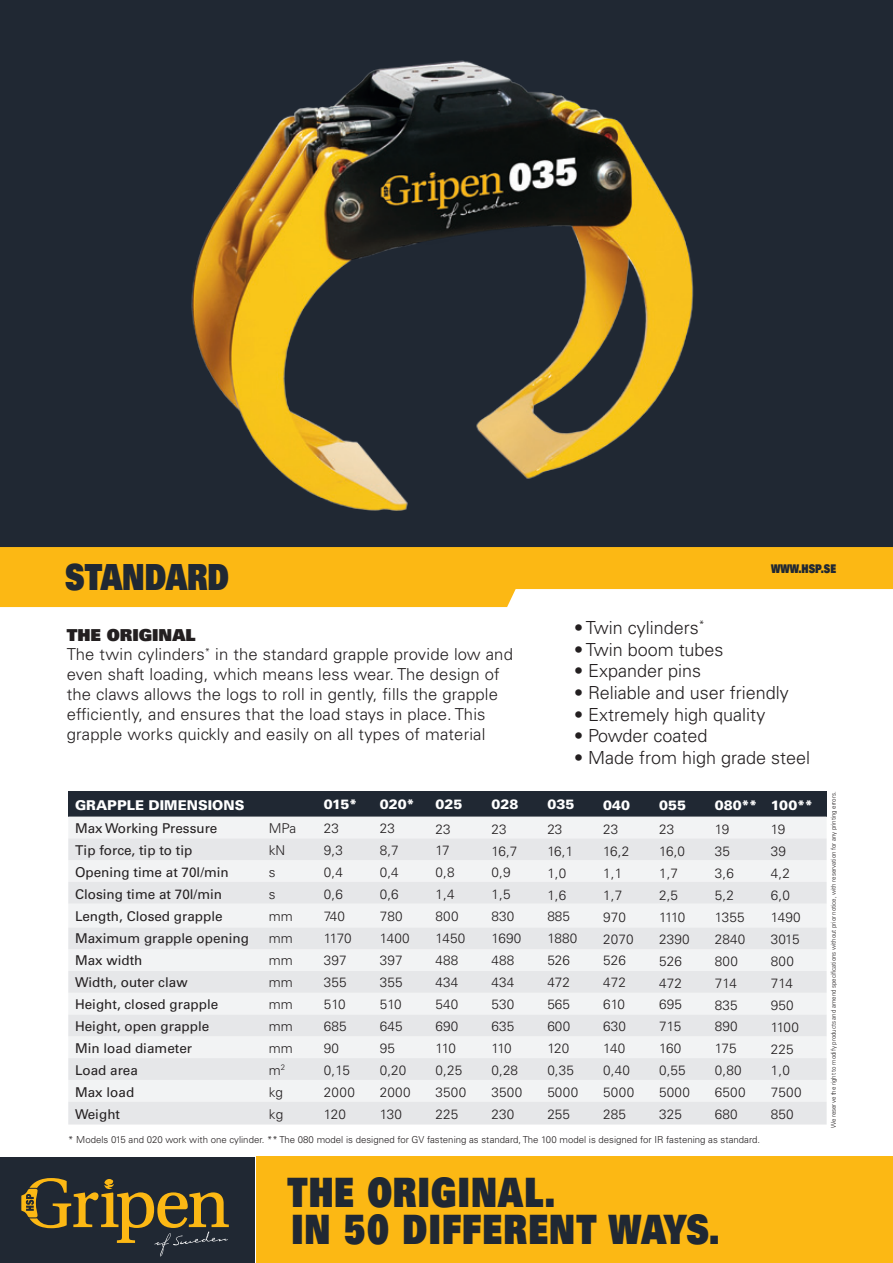
<style>
.page{position:relative;width:893px;height:1263px;background:#fff}
.page>*{position:absolute;margin:0;border:0;box-sizing:border-box;transform-origin:0 0}
.t1{font:40.5px/37.5px "Univers LT Std X Black";letter-spacing:.04em;color:#202833;scale:.77 1}
.t2{font:36px "Univers LT Std X Black";color:#202833;scale:.75 1}
.t3{font:300 18px "Univers LT Std";color:#231f20}
.t4{font:300 16.5px/19.8px "Univers LT Std";letter-spacing:.01em;color:#231f20}
.t5{font:16.5px "Univers LT Std X Black";color:#231f20}
.t6{font:300 13.5px/21.9px "Univers LT Std";letter-spacing:.01em;color:#231f20}
.t7{font:13.5px/21.9px "Univers LT Std";color:#231f20}
.t8{font:900 13.5px "Univers LT Std";color:#fff}
.t9{font:12px "Univers LT Std X Black";color:#202833;scale:.75 1}
.t10{font:300 9.6px "Univers LT Std";color:#231f20}
.t11{font:300 6.45px "Univers LT Std";letter-spacing:-.01em;color:#231f20;scale:.94 1}
</style>
<div class="page">
<div style="left:0;top:0;width:893px;height:570px;background:#202833"></div>
<svg style="left:0;top:547px;width:893px;height:60px;background:#fcc032"></svg>
<div style="left:0;top:1157px;width:255px;height:106px;background:#202833"></div>
<div style="left:257px;top:1157px;width:636px;height:106px;background:#fcb814"></div>
<svg style="left:21px;top:1178px;width:208px;height:78px"></svg>
<div style="left:68px;top:791px;width:759px;height:25px;background:#202833"></div>
<div style="left:68px;top:816px;width:759px;height:22px;background:#f2f3f4"></div>
<svg style="left:68px;top:838px;width:759px;height:286px;fill:#e6e7e9"></svg>
<img style="left:191px;top:60px;width:503px;height:450px">
<h2 class="t2" style="left:65px;top:554px;width:220px">STANDARD</h2>
<p class="t5" style="left:67px;top:624px;width:130px">THE ORIGINAL</p>
<p class="t4" style="left:67px;top:645px;width:448px">The twin cylinders<sup>*</sup> in the standard grapple provide low and even shaft loading, which means less wear. The design of the claws allows the logs to roll in gently, fills the grapple efficiently, and ensures that the load stays in place. This grapple works quickly and easily on all types of material</p>
<p class="t8" style="left:75px;top:796px;width:171px">GRAPPLE DIMENSIONS</p>
<p class="t7" style="left:75px;top:818px;width:176px">Max Working Pressure<br>Tip force, tip to tip<br>Opening time at 70l/min<br>Closing time at 70l/min<br>Length, Closed grapple<br>Maximum grapple opening<br>Max width<br>Width, outer claw<br>Height, closed grapple<br>Height, open grapple<br>Min load diameter<br>Load area<br>Max load<br>Weight</p>
<p class="t6" style="left:269px;top:818px;width:29px">MPa kN<br>s<br>s mm mm mm mm mm mm mm m<sup>2 </sup>kg kg</p>
<p class="t8" style="left:324px;top:796px;width:35px">015*</p>
<p class="t6" style="left:324px;top:818px;width:32px">23<br>9,3<br>0,4<br>0,6<br>740<br>1170<br>397<br>355<br>510<br>685<br>90<br>0,15<br>2000<br>120</p>
<p class="t8" style="left:380px;top:796px;width:36px">020*</p>
<p class="t6" style="left:380px;top:818px;width:32px">23<br>8,7<br>0,4<br>0,6<br>780<br>1400<br>397<br>355<br>510<br>645<br>95<br>0,20<br>2000<br>130</p>
<p class="t8" style="left:436px;top:796px;width:29px">025</p>
<p class="t6" style="left:436px;top:818px;width:32px">23<br>17<br>0,8<br>1,4<br>800<br>1450<br>488<br>434<br>540<br>690<br>110<br>0,25<br>3500<br>225</p>
<p class="t8" style="left:491px;top:796px;width:29px">028</p>
<p class="t6" style="left:491px;top:818px;width:32px">23<br>16,7<br>0,9<br>1,5<br>830<br>1690<br>488<br>434<br>530<br>635<br>110<br>0,28<br>3500<br>230</p>
<p class="t9" style="left:771px;top:561px;width:88px">WWW.HSP.SE</p>
<h3 class="t3" style="left:574px;top:617px;width:132px">• Twin cylinders<sup>*</sup></h3>
<h3 class="t3" style="left:574px;top:639px;width:151px">• Twin boom tubes</h3>
<h3 class="t3" style="left:574px;top:660px;width:129px">• Expander pins</h3>
<h3 class="t3" style="left:574px;top:682px;width:216px">• Reliable and user friendly</h3>
<h3 class="t3" style="left:574px;top:703px;width:193px">• Extremely high quality</h3>
<h3 class="t3" style="left:574px;top:725px;width:135px">• Powder coated</h3>
<h3 class="t3" style="left:574px;top:747px;width:238px">• Made from high grade steel</h3>
<p class="t8" style="left:547px;top:796px;width:29px">035</p>
<p class="t6" style="left:547px;top:818px;width:32px">23<br>16,1<br>1,0<br>1,6<br>885<br>1880<br>526<br>472<br>565<br>600<br>120<br>0,35<br>5000<br>255</p>
<p class="t8" style="left:603px;top:796px;width:29px">040</p>
<p class="t6" style="left:603px;top:818px;width:32px">23<br>16,2<br>1,1<br>1,7<br>970<br>2070<br>526<br>472<br>610<br>630<br>140<br>0,40<br>5000<br>285</p>
<p class="t8" style="left:659px;top:796px;width:29px">055</p>
<p class="t6" style="left:659px;top:818px;width:32px">23<br>16,0<br>1,7<br>2,5<br>1110<br>2390<br>526<br>472<br>695<br>715<br>160<br>0,55<br>5000<br>325</p>
<p class="t8" style="left:715px;top:796px;width:44px">080**</p>
<p class="t6" style="left:715px;top:818px;width:32px">19<br>35<br>3,6<br>5,2<br>1355<br>2840<br>800<br>714<br>835<br>890<br>175<br>0,80<br>6500<br>680</p>
<p class="t8" style="left:771px;top:796px;width:43px">100**</p>
<p class="t6" style="left:771px;top:818px;width:32px">19<br>39<br>4,2<br>6,0<br>1490<br>3015<br>800<br>714<br>950<br>1100<br>225<br>1,0<br>7500<br>850</p>
<p class="t11" style="left:830px;top:1128px;width:360px;rotate:-90deg">We reserve the right to modify products and amend specifications without prior notice, with reservation for any printing errors.</p>
<p class="t10" style="left:68px;top:1133px;width:693px">* Models 015 and 020 work with one cylinder. ** The 080 model is designed for GV fastening as standard, The 100 model is designed for IR fastening as standard.</p>
<h1 class="t1" style="left:287px;top:1172px;width:563px">THE ORIGINAL.<br>IN 50 DIFFERENT WAYS.</h1>
</div>
